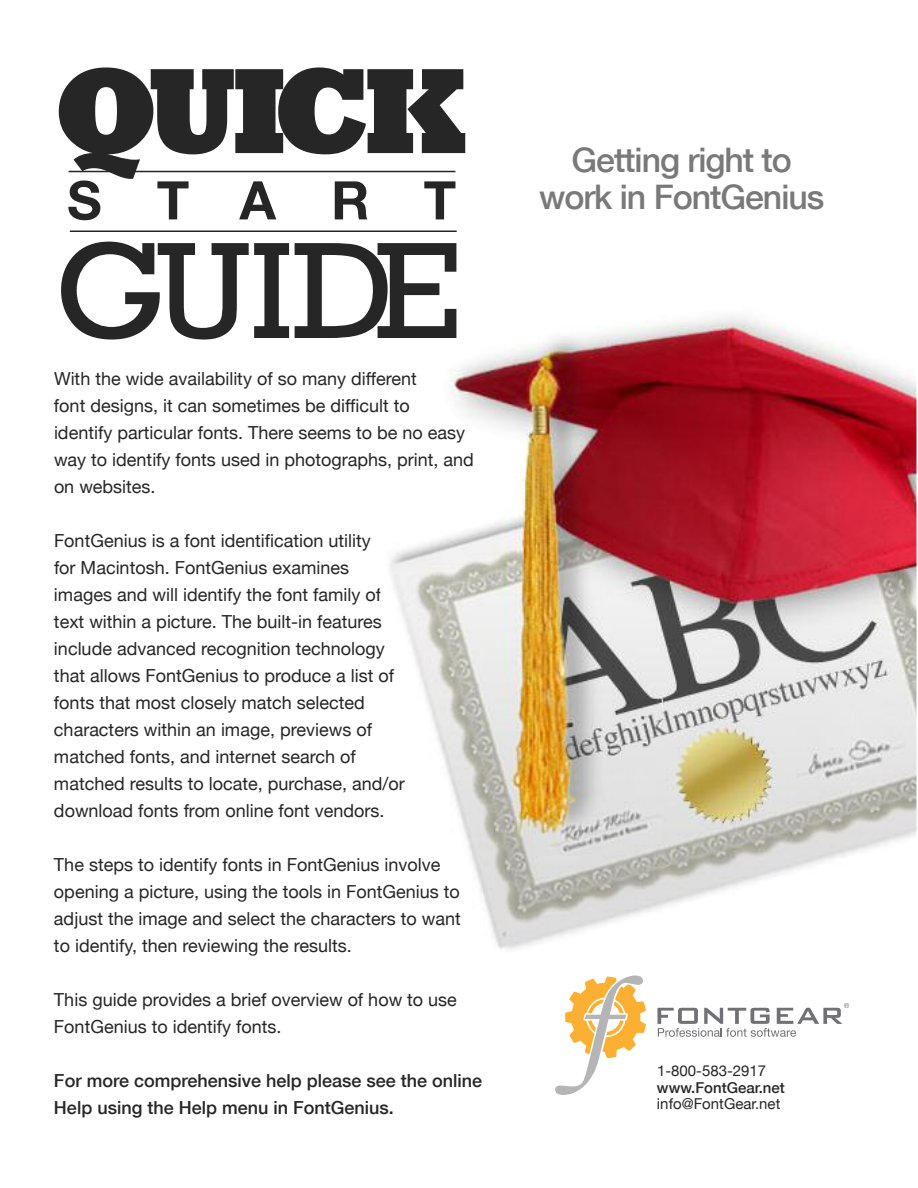
<style>
.page{position:relative;width:918px;height:1188px;background:#fff}
.page>*{position:absolute;margin:0;border:0;box-sizing:border-box;transform-origin:0 0}
.t1{font:139.8px "Rockwell";color:#272627}
.t2{font:800 123.6px "Rockwell";color:#272627}
.t3{font:700 53.25px "Helvetica Neue";letter-spacing:1.025em;color:#272627}
.t4{font:500 33.75px "Helvetica Neue";letter-spacing:-.03em;color:#797979}
.t5{font:18px/27px "Helvetica Neue";color:#272627}
.t6{font:500 18px/27px "Helvetica Neue";color:#272627}
.t7{font:15px "Helvetica Neue";color:#272627}
.t8{font:500 15px "Helvetica Neue";color:#272627}
</style>
<div class="page">
<img style="left:389px;top:315px;width:527px;height:634px">
<hr style="left:69px;top:171px;width:386px;height:1px;background:#272627">
<hr style="left:70px;top:230px;width:387px;height:2px;background:#272627">
<svg style="left:555px;top:976px;width:91px;height:119px"></svg>
<svg style="left:657px;top:1003px;width:192px;height:34px"></svg>
<h2 class="t2" style="left:53px;top:36px;width:416px">QUICK</h2>
<h3 class="t4" style="left:572px;top:139px;width:222px">Getting right to</h3>
<h3 class="t3" style="left:67px;top:167px;width:391px">START</h3>
<h3 class="t4" style="left:539px;top:176px;width:287px">work in FontGenius</h3>
<h1 class="t1" style="left:54px;top:206px;width:408px">GUIDE</h1>
<p class="t5" style="left:54px;top:364px;width:421px">With the wide availability of so many different<br>font designs, it can sometimes be difficult to<br>identify particular fonts. There seems to be no easy way to identify fonts used in photographs, print, and on websites.</p>
<p class="t5" style="left:54px;top:526px;width:352px">FontGenius is a font identification utility<br>for Macintosh. FontGenius examines images and will identify the font family of text within a picture. The built-in features include advanced recognition technology that allows FontGenius to produce a list of fonts that most closely match selected characters within an image, previews of matched fonts, and internet search of matched results to locate, purchase, and/or download fonts from online font vendors.</p>
<p class="t5" style="left:54px;top:850px;width:408px">The steps to identify fonts in FontGenius involve opening a picture, using the tools in FontGenius to adjust the image and select the characters to want to identify, then reviewing the results.</p>
<p class="t5" style="left:54px;top:985px;width:405px">This guide provides a brief overview of how to use<br>FontGenius to identify fonts.</p>
<p class="t6" style="left:54px;top:1066px;width:430px">For more comprehensive help please see the online<br>Help using the Help menu in FontGenius.</p>
<p class="t7" style="left:657px;top:1062px;width:111px">1-800-583-2917</p>
<p class="t8" style="left:657px;top:1078px;width:129px">www.FontGear.net</p>
<p class="t7" style="left:657px;top:1095px;width:125px">info@FontGear.net</p>
</div>
